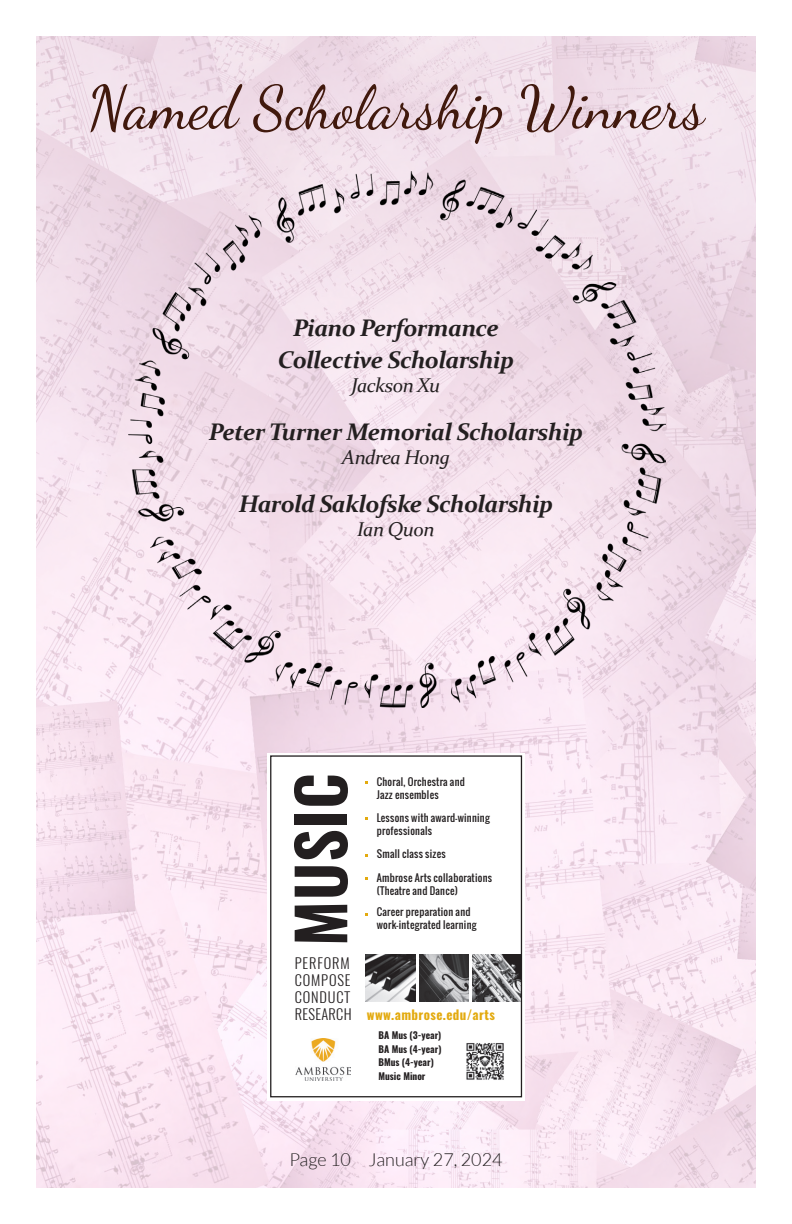
<style>
.page{position:relative;width:792px;height:1224px;background:#fff}
.page>*{position:absolute;margin:0;border:0;box-sizing:border-box;transform-origin:0 0}
.t1{font:600 65px "Oswald";letter-spacing:.01em;color:#231f20}
.t2{font:60px "Dancing Script";color:#41190d}
.t3{font:italic 700 24px "Constantia";letter-spacing:-.025em;color:#231f20}
.t4{font:italic 20px "Constantia";letter-spacing:-.025em;color:#231f20}
.t5{font:300 18px "Lato";color:#231f20}
.t6{font:300 14.4px/17px "Oswald";letter-spacing:.06em;color:#231f20}
.t7{font:700 13px "Oswald";letter-spacing:.03em;color:#e3aa0f}
.t8{font:10px/13px "Oswald";letter-spacing:.025em;color:#231f20}
.t9{font:700 9.6px/13.4px "Oswald";color:#231f20}
</style>
<div class="page">
<img style="left:36px;top:36px;width:720px;height:1152px">
<img style="left:128px;top:171px;width:538px;height:536px">
<div style="left:267px;top:753px;width:258px;height:347px;background:#fff"></div>
<img style="left:295px;top:1039px;width:55px;height:41px">
<img style="left:366px;top:954px;width:50px;height:47px">
<img style="left:419px;top:954px;width:50px;height:47px">
<img style="left:472px;top:954px;width:48px;height:47px">
<img style="left:466px;top:1043px;width:38px;height:37px">
<div style="left:270px;top:755px;width:252px;height:342px;border:1px solid #231f20"></div>
<svg style="left:267px;top:1097px;width:4px;height:7px"></svg>
<svg style="left:521px;top:753px;width:8px;height:3px"></svg>
<svg style="left:521px;top:1097px;width:8px;height:7px"></svg>
<p class="t2" style="left:88px;top:61px;width:618px">Named Scholarship Winners</p>
<p class="t3" style="left:293px;top:311px;width:207px">Piano Performance</p>
<p class="t3" style="left:278px;top:343px;width:238px">Collective Scholarship</p>
<p class="t4" style="left:352px;top:372px;width:90px">Jackson Xu</p>
<p class="t3" style="left:209px;top:415px;width:376px">Peter Turner Memorial Scholarship</p>
<p class="t4" style="left:342px;top:444px;width:110px">Andrea Hong</p>
<p class="t3" style="left:239px;top:487px;width:316px">Harold Saklofske Scholarship</p>
<p class="t4" style="left:357px;top:516px;width:79px">Ian Quon</p>
<p class="t1" style="left:276px;top:946px;width:175px;rotate:-90deg">MUSIC</p>
<p class="t6" style="left:295px;top:955px;width:59px">PERFORM<br>COMPOSE<br>CONDUCT<br>RESEARCH</p>
<p class="t8" style="left:377px;top:775px;width:90px">Choral, Orchestra and<br>Jazz ensembles</p>
<p class="t8" style="left:377px;top:812px;width:114px">Lessons with award-winning professionals</p>
<p class="t8" style="left:377px;top:848px;width:70px">Small class sizes</p>
<p class="t8" style="left:377px;top:871px;width:117px">Ambrose Arts collaborations (Theatre and Dance)</p>
<p class="t8" style="left:377px;top:905px;width:101px">Career preparation and work-integrated learning</p>
<p class="t7" style="left:367px;top:1006px;width:130px">www.ambrose.edu/arts</p>
<p class="t9" style="left:378px;top:1029px;width:64px">BA Mus (3-year)<br>BA Mus (4-year)<br>BMus (4-year)<br>Music Minor</p>
<p class="t5" style="left:289px;top:1150px;width:215px">Page 10 January 27, 2024</p>
</div>
